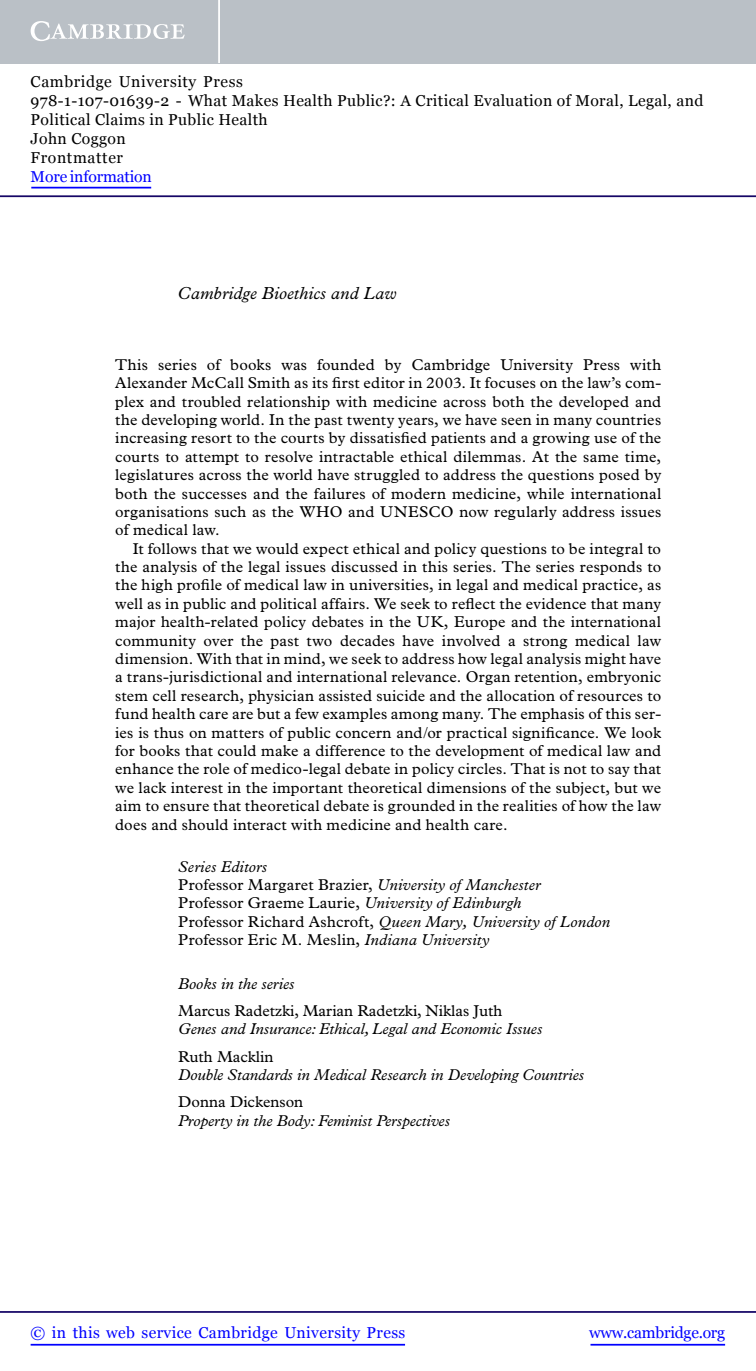
<style>
.page{position:relative;width:756px;height:1371px;background:#fff}
.page>*{position:absolute;margin:0;border:0;box-sizing:border-box;transform-origin:0 0}
.t1{font:italic 17.5px "Plantin Std";letter-spacing:.01em;color:#000}
.t2{font:15.75px/27.1px "Plantin Std";letter-spacing:.015em;color:#000}
.t3{font:italic 15.75px/18.4px "Plantin Std";color:#000}
.t4{font:15.75px/18.9px "Georgia";letter-spacing:.025em;color:#000}
.t5{font:15.75px "Georgia";letter-spacing:.025em;color:#00f}
.t6{font:15.75px "Georgia";letter-spacing:-.015em;color:#00f}
.t7{font:15.75px "Georgia";letter-spacing:-.01em;color:#00f}
.s1{font-style:normal}
.s2{font-style:italic}
</style>
<div class="page">
<div style="left:0;top:0;width:756px;height:63px;background:#bac0c6"></div>
<svg style="left:31px;top:21px;width:154px;height:20px"></svg>
<hr style="left:218px;top:0;width:2px;height:63px;background:#fff">
<hr style="left:0;top:195px;width:756px;height:2px;background:#150666">
<hr style="left:591px;top:1343px;width:134px;height:2px;background:#00f">
<hr style="left:0;top:1310px;width:756px;height:2px;background:#150666">
<hr style="left:31px;top:1343px;width:374px;height:2px;background:#00f">
<hr style="left:31px;top:187px;width:120px;height:1px;background:#00f">
<p class="t4" style="left:31px;top:72px;width:674px">Cambridge University Press<br>978-1-107-01639-2 - What Makes Health Public?: A Critical Evaluation of Moral, Legal, and Political Claims in Public Health<br>John Coggon<br>Frontmatter</p>
<p class="t7" style="left:31px;top:167px;width:123px">More information</p>
<p class="t1" style="left:178px;top:283px;width:220px">Cambridge Bioethics and Law</p>
<p class="t2" style="left:115px;top:351px;width:548px">This series of books was founded by Cambridge University Press with</p>
<p class="t2" style="left:115px;top:369px;width:548px">Alexander McCall Smith as its first editor in 2003. It focuses on the law’s com-</p>
<p class="t2" style="left:115px;top:388px;width:547px">plex and troubled relationship with medicine across both the developed and</p>
<p class="t2" style="left:115px;top:406px;width:547px">the developing world. In the past twenty years, we have seen in many countries</p>
<p class="t2" style="left:115px;top:424px;width:548px">increasing resort to the courts by dissatisfied patients and a growing use of the</p>
<p class="t2" style="left:115px;top:443px;width:547px">courts to attempt to resolve intractable ethical dilemmas. At the same time,</p>
<p class="t2" style="left:115px;top:461px;width:547px">legislatures across the world have struggled to address the questions posed by</p>
<p class="t2" style="left:115px;top:480px;width:548px">both the successes and the failures of modern medicine, while international</p>
<p class="t2" style="left:115px;top:498px;width:548px">organisations such as the WHO and UNESCO now regularly address issues</p>
<p class="t2" style="left:115px;top:516px;width:106px">of medical law.</p>
<p class="t2" style="left:133px;top:535px;width:530px">It follows that we would expect ethical and policy questions to be integral to</p>
<p class="t2" style="left:115px;top:553px;width:548px">the analysis of the legal issues discussed in this series. The series responds to</p>
<p class="t2" style="left:115px;top:571px;width:547px">the high profile of medical law in universities, in legal and medical practice, as</p>
<p class="t2" style="left:115px;top:590px;width:547px">well as in public and political affairs. We seek to reflect the evidence that many</p>
<p class="t2" style="left:115px;top:608px;width:547px">major health-related policy debates in the UK, Europe and the international</p>
<p class="t2" style="left:115px;top:627px;width:547px">community over the past two decades have involved a strong medical law</p>
<p class="t2" style="left:115px;top:645px;width:547px">dimension. With that in mind, we seek to address how legal analysis might have</p>
<p class="t2" style="left:115px;top:663px;width:547px">a trans-jurisdictional and international relevance. Organ retention, embryonic</p>
<p class="t2" style="left:115px;top:682px;width:548px">stem cell research, physician assisted suicide and the allocation of resources to</p>
<p class="t2" style="left:115px;top:700px;width:548px">fund health care are but a few examples among many. The emphasis of this ser-</p>
<p class="t2" style="left:115px;top:718px;width:547px">ies is thus on matters of public concern and/or practical significance. We look</p>
<p class="t2" style="left:115px;top:737px;width:548px">for books that could make a difference to the development of medical law and</p>
<p class="t2" style="left:115px;top:755px;width:547px">enhance the role of medico-legal debate in policy circles. That is not to say that</p>
<p class="t2" style="left:115px;top:774px;width:547px">we lack interest in the important theoretical dimensions of the subject, but we</p>
<p class="t2" style="left:115px;top:792px;width:547px">aim to ensure that theoretical debate is grounded in the realities of how the law</p>
<p class="t2" style="left:115px;top:810px;width:394px">does and should interact with medicine and health care.</p>
<p class="t3" style="left:178px;top:857px;width:434px">Series Editors<br><span class="s1">Professor Margaret Brazier,</span> University of Manchester<br><span class="s1">Professor Graeme Laurie,</span> University of Edinburgh<br><span class="s1">Professor Richard Ashcroft,</span> Queen Mary, University of London <span class="s1">Professor Eric M. Meslin,</span> Indiana University</p>
<p class="t2" style="left:178px;top:970px;width:326px"><span class="s2">Books in the series<br></span>Marcus Radetzki, Marian Radetzki, Niklas Juth</p>
<p class="t3" style="left:178px;top:1015px;width:365px;line-height:27.1px">Genes and Insurance: Ethical, Legal and Economic Issues<br><span class="s1">Ruth Macklin</span></p>
<p class="t3" style="left:178px;top:1061px;width:407px;line-height:27.1px">Double Standards in Medical Research in Developing Countries<br><span class="s1">Donna Dickenson</span></p>
<p class="t3" style="left:178px;top:1110px;width:273px">Property in the Body: Feminist Perspectives</p>
<p class="t5" style="left:31px;top:1322px;width:376px">© in this web service Cambridge University Press</p>
<p class="t6" style="left:589px;top:1322px;width:137px">www.cambridge.org</p>
</div>
